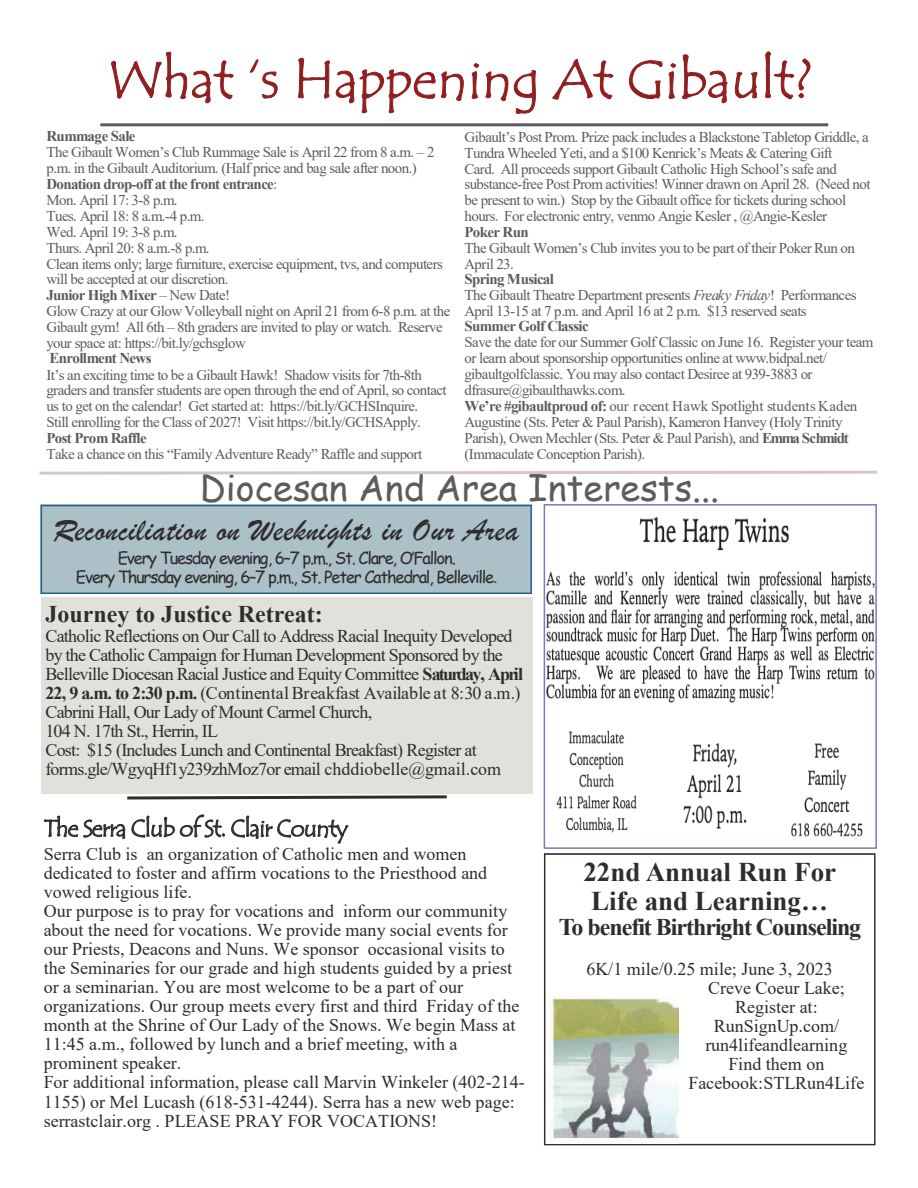
<style>
.page{position:relative;width:918px;height:1188px;background:#fff}
.page>*{position:absolute;margin:0;border:0;box-sizing:border-box;transform-origin:0 0}
.t1{font:54px "Tempus Sans ITC";color:#8f1f20}
.t2{font:36px "Comic Sans MS";color:#5c5c5e}
.t3{font:33px "Brush Script";letter-spacing:.015em;color:#2e2c2d}
.t4{font:700 27px/28px "Times New Roman";color:#2e2c2d}
.t5{font:700 24px "Times New Roman";letter-spacing:-.035em;color:#2e2c2d}
.t6{font:24px "Tempus Sans ITC";letter-spacing:-.04em;color:#2e2c2d}
.t7{font:700 24px "Times New Roman";color:#2e2c2d}
.t8{font:18px/19px "Times New Roman";color:#2e2c2d}
.t9{font:18px/19px "Times New Roman";letter-spacing:-.04em;color:#2e2c2d}
.t10{font:16.5px/18.6px "Comic Sans MS";letter-spacing:-.07em;color:#2e2c2d;text-align:center}
.t11{font:15px/15.9px "Times New Roman";letter-spacing:-.035em;color:#5c5c5e}
.s1{font-weight:700}
.s2{font-style:italic}
.s3{font-family:"Times New Roman"}
</style>
<div class="page">
<div style="left:41px;top:505px;width:491px;height:89px;background:#acc0c8"></div>
<hr style="left:100px;top:123px;width:728px;height:3px;background:#5c5c5e">
<svg style="left:39px;top:470px;width:838px;height:5px"></svg>
<img style="left:547px;top:516px;width:327px;height:321px">
<div style="left:544px;top:504px;width:333px;height:345px;border:2px solid #797aba"></div>
<div style="left:41px;top:598px;width:492px;height:196px;background:#e1e1dc"></div>
<svg style="left:127px;top:795px;width:320px;height:5px"></svg>
<svg style="left:544px;top:853px;width:332px;height:292px"></svg>
<img style="left:548px;top:993px;width:131px;height:151px">
<p class="t1" style="left:108px;top:45px;width:706px">What ‘ss Happening At Gibault</p>
<p class="t11" style="left:46px;top:128px;width:405px"><span class="s1">Rummage Sale<br></span>The Gibault Women’s Club Rummage Sale is April 22 from 8 a.m. – 2 p.m. in the Gibault Auditorium. (Half price and bag sale after noon.)<br><span class="s1">Donation drop-off at the front entrance</span>:<br>Mon. April 17: 3-8 p.m.<br>Tues. April 18: 8 a.m.-4 p.m.<br>Wed. April 19: 3-8 p.m.<br>Thurs. April 20: 8 a.m.-8 p.m.<br>Clean items only; large furniture, exercise equipment, tvs, and computers will be accepted at our discretion.<br><span class="s1">Junior High Mixer</span> – New Date!<br>Glow Crazy at our Glow Volleyball night on April 21 from 6-8 p.m. at the Gibault gym! All 6th – 8th graders are invited to play or watch. Reserve your space at: https://bit.ly/gchsglow<br><span class="s1">Enrollment News<br></span>It’s an exciting time to be a Gibault Hawk! Shadow visits for 7th-8th graders and transfer students are open through the end of April, so contact us to get on the calendar! Get started at: https://bit.ly/GCHSInquire.<br>Still enrolling for the Class of 2027! Visit https://bit.ly/GCHSApply.<br><span class="s1">Post Prom Raffle<br></span>Take a chance on this “Family Adventure Ready” Raffle and support</p>
<p class="t11" style="left:464px;top:128px;width:410px">Gibault’s Post Prom. Prize pack includes a Blackstone Tabletop Griddle, a Tundra Wheeled Yeti, and a $100 Kenrick’s Meats &amp; Catering Gift<br>Card. All proceeds support Gibault Catholic High School’s safe and substance-free Post Prom activities! Winner drawn on April 28. (Need not be present to win.) Stop by the Gibault office for tickets during school hours. For electronic entry, venmo Angie Kesler , @Angie-Kesler<br><span class="s1">Poker Run<br></span>The Gibault Women’s Club invites you to be part of their Poker Run on April 23.<br><span class="s1">Spring Musical<br></span>The Gibault Theatre Department presents <span class="s2">Freaky Friday</span>! Performances April 13-15 at 7 p.m. and April 16 at 2 p.m. $13 reserved seats<br><span class="s1">Summer Golf Classic<br></span>Save the date for our Summer Golf Classic on June 16. Register your team or learn about sponsorship opportunities online at www.bidpal.net/ gibaultgolfclassic. You may also contact Desiree at 939-3883 or dfrasure@gibaulthawks.com.<br><span class="s1">We’re #gibaultproud of:</span> our recent Hawk Spotlight students Kaden Augustine (Sts. Peter &amp; Paul Parish), Kameron Hanvey (Holy Trinity Parish), Owen Mechler (Sts. Peter &amp; Paul Parish), and <span class="s1">Emma Schmidt </span>(Immaculate Conception Parish).</p>
<p class="t2" style="left:200px;top:462px;width:521px">Diocesan And Area Interests...</p>
<p class="t3" style="left:53px;top:510px;width:468px">Reconciliation on Weeknights in Our Area</p>
<p class="t10" style="left:76px;top:548px;width:423px">Every Tuesday evening, 6–7 p.m., St. Clare, O’Fallon.<br>Every Thursday evening, 6–7 p.m., St. Peter Cathedral, Belleville<span class="s3">.</span></p>
<p class="t7" style="left:45px;top:596px;width:279px">Journey to Justice Retreat:</p>
<p class="t9" style="left:45px;top:626px;width:479px">Catholic Reflections on Our Call to Address Racial Inequity Developed by the Catholic Campaign for Human Development Sponsored by the Belleville Diocesan Racial Justice and Equity Committee <span class="s1">Saturday, April 22, 9 a.m. to 2:30 p.m.</span> (Continental Breakfast Available at 8:30 a.m.)<br>Cabrini Hall, Our Lady of Mount Carmel Church,<br>104 N. 17th St., Herrin, IL<br>Cost: $15 (Includes Lunch and Continental Breakfast) Register at forms.gle/WgyqHf1y239zhMoz7or email chddiobelle@gmail.com</p>
<p class="t6" style="left:44px;top:813px;width:306px">The Serra Clu b of St. Clair Cou nty</p>
<p class="t8" style="left:44px;top:843px;width:483px">Serra Club is an organization of Catholic men and women dedicated to foster and affirm vocations to the Priesthood and vowed religious life.<br>Our purpose is to pray for vocations and inform our community about the need for vocations. We provide many social events for our Priests, Deacons and Nuns. We sponsor occasional visits to the Seminaries for our grade and high students guided by a priest or a seminarian. You are most welcome to be a part of our organizations. Our group meets every first and third Friday of the month at the Shrine of Our Lady of the Snows. We begin Mass at 11:45 a.m., followed by lunch and a brief meeting, with a prominent speaker.<br>For additional information, please call Marvin Winkeler (402-214- 1155) or Mel Lucash (618-531-4244). Serra has a new web page: serrastclair.org . PLEASE PRAY FOR VOCATIONS!</p>
<p class="t4" style="left:583px;top:858px;width:254px">22nd Annual Run For<br>Life and Learning…</p>
<p class="t5" style="left:559px;top:910px;width:304px">To benefit Birthright Counseling</p>
<p class="t8" style="left:586px;top:959px;width:248px">6K/1 mile/0.25 mile; June 3, 2023</p>
<p class="t8" style="left:708px;top:978px;width:138px">Creve Coeur Lake;</p>
<p class="t8" style="left:735px;top:997px;width:84px">Register at:</p>
<p class="t8" style="left:714px;top:1016px;width:127px">RunSignUp.com/</p>
<p class="t8" style="left:705px;top:1035px;width:144px">run4lifeandlearning</p>
<p class="t8" style="left:728px;top:1054px;width:97px">Find them on</p>
<p class="t8" style="left:688px;top:1073px;width:177px">Facebook:STLRun4Life</p>
</div>
